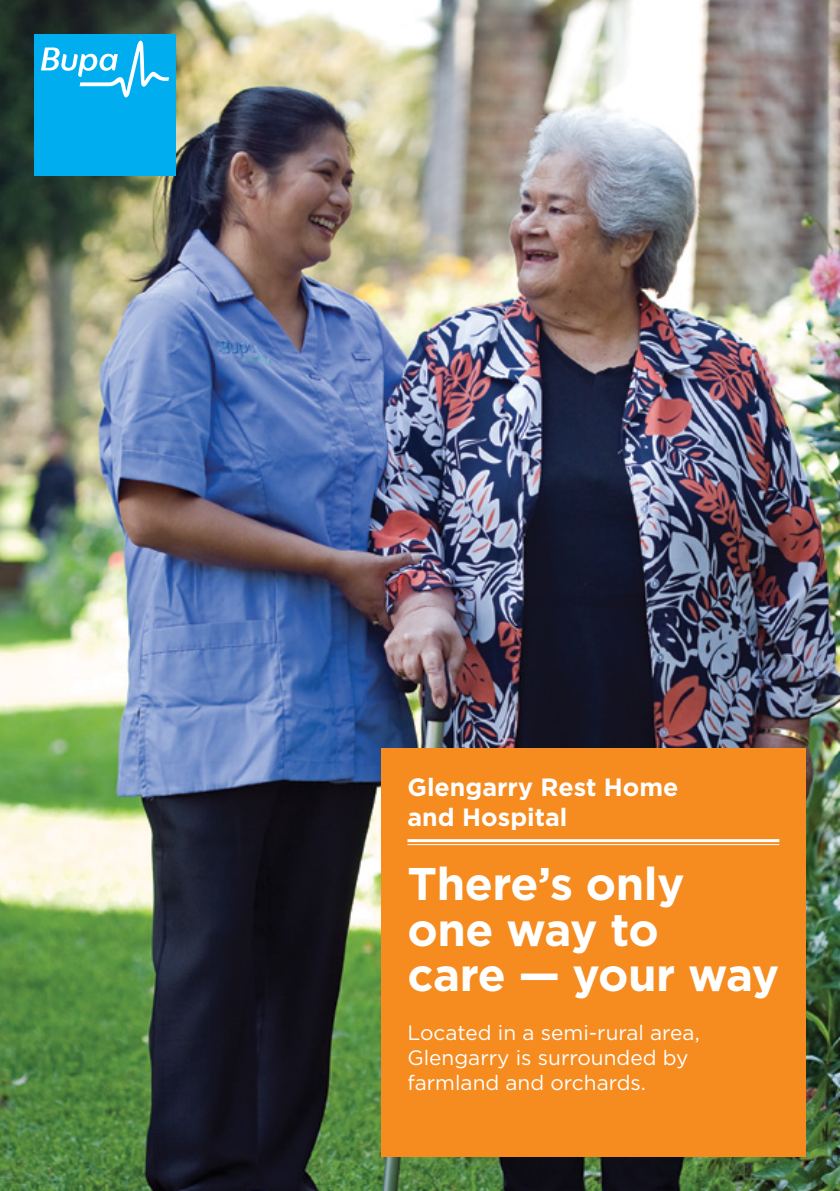
<style>
.page{position:relative;width:840px;height:1191px;background:#fff}
.page>*{position:absolute;margin:0;border:0;box-sizing:border-box;transform-origin:0 0}
.t1{font:700 45.8px/45.8px "Gotham";letter-spacing:-.01em;color:#fff}
.t2{font:700 25px/30px "Gotham";color:#fff}
.t3{font:20.8px/25px "Gotham";color:#fff}
</style>
<div class="page">
<img style="left:0;top:0;width:839px;height:1191px">
<div style="left:34px;top:34px;width:142px;height:142px;background:#00aeef"></div>
<svg style="left:41px;top:41px;width:128px;height:56px"></svg>
<div style="left:381px;top:748px;width:424px;height:409px;background:#f68b1f"></div>
<hr style="left:407px;top:839px;width:372px;height:3px;background:#fff">
<hr style="left:407px;top:844px;width:372px;height:1px;background:#fff">
<p class="t2" style="left:407px;top:771px;width:272px">Glengarry Rest Home and Hospital</p>
<h1 class="t1" style="left:407px;top:859px;width:373px">There’s only one way to<br>care — your way</h1>
<p class="t3" style="left:407px;top:1019px;width:293px">Located in a semi-rural area,<br>Glengarry is surrounded by farmland and orchards.</p>
</div>
